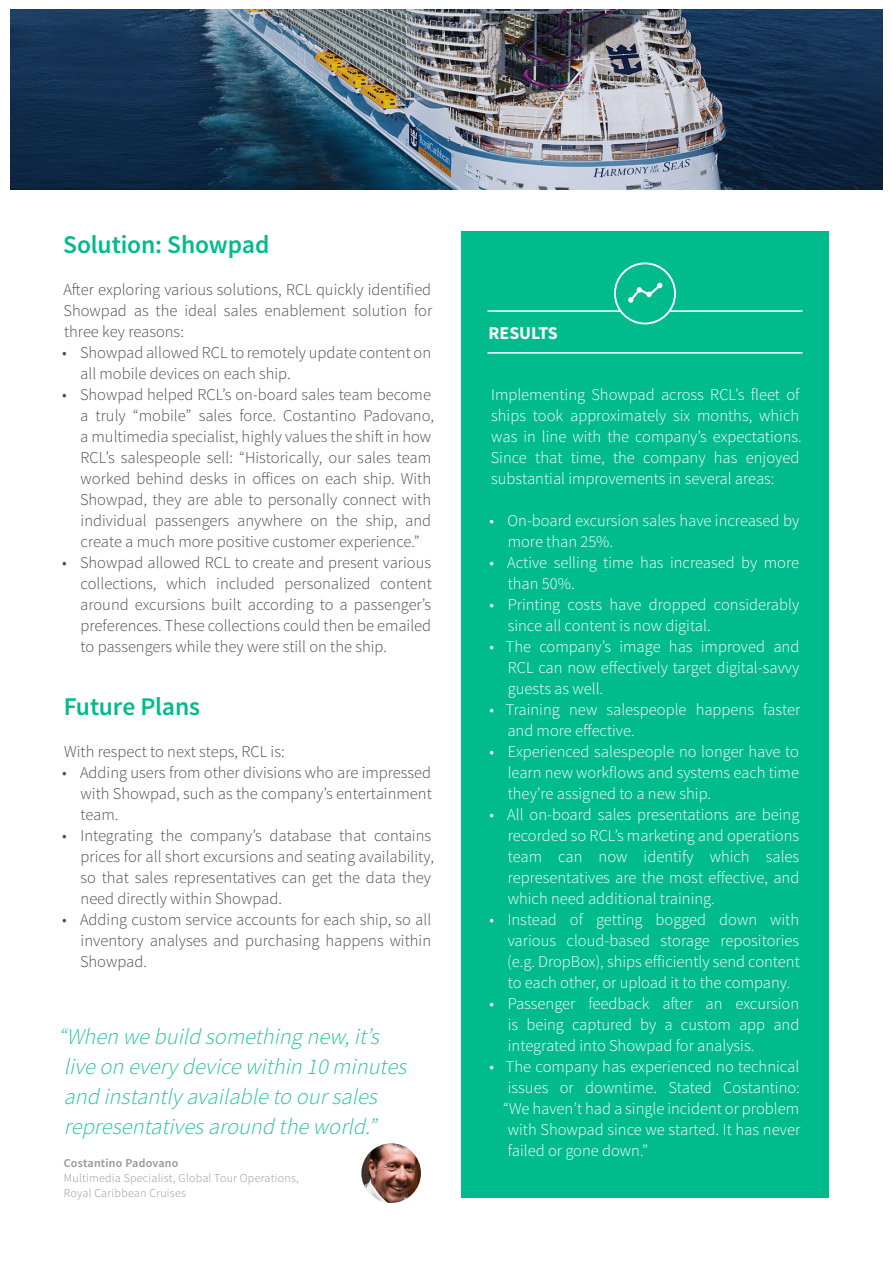
<style>
.page{position:relative;width:893px;height:1263px;background:#fff}
.page>*{position:absolute;margin:0;border:0;box-sizing:border-box;transform-origin:0 0}
.subtitles{font:600 25.5px "Source Sans Pro";letter-spacing:-.005em;color:#00bb8c}
.t1{font:italic 300 22.5px/30px "Source Sans Pro";color:#26c59d}
.subtitle{font:700 18px "Source Sans Pro";color:#fff}
.t2{font:300 16.5px/21px "Source Sans Pro";color:#fff;text-align:justify}
.t3{font:300 16.5px/21px "Source Sans Pro";color:#4b4c4d;text-align:justify}
.Quote_attribution{font:300 12px/15px "Source Sans Pro";letter-spacing:.02em;color:#939598}
.Quote_attribution-2{font:600 12px "Source Sans Pro";letter-spacing:.02em;color:#939598}
</style>
<div class="page">
<img style="left:361px;top:1143px;width:60px;height:60px;border-radius:30px">
<img style="left:10px;top:9px;width:873px;height:181px">
<div style="left:461px;top:232px;width:368px;height:966px;background:#00bb8c"></div>
<hr style="left:487px;top:310px;width:315px;height:2px;background:#fff">
<hr style="left:487px;top:352px;width:315px;height:2px;background:#fff">
<div style="left:615px;top:263px;width:60px;height:60px;background:#00bb8c;border-radius:50%"></div>
<div style="left:614px;top:262px;width:62px;height:62px;border:2px solid #fff;border-radius:50%"></div>
<svg style="left:628px;top:283px;width:34px;height:20px"></svg>
<p class="subtitles" style="left:63px;top:228px;width:208px">Solution: Showpad</p>
<p class="t3" style="left:64px;top:279px;width:370px">After exploring various solutions, RCL quickly identified Showpad as the ideal sales enablement solution for three key reasons:</p>
<p class="t3" style="left:80px;top:342px;width:352px;text-indent:-18px">• Showpad allowed RCL to remotely update content on all mobile devices on each ship.</p>
<p class="t3" style="left:80px;top:384px;width:355px;text-align:left;text-indent:-18px">• Showpad helped RCL’s on-board sales team become a truly “mobile” sales force. Costantino Padovano, a multimedia specialist, highly values the shift in how RCL’s salespeople sell: “Historically, our sales team worked behind desks in offices on each ship. With Showpad, they are able to personally connect with individual passengers anywhere on the ship, and create a much more positive customer experience.”</p>
<p class="t3" style="left:80px;top:552px;width:353px;text-indent:-18px">• Showpad allowed RCL to create and present various collections, which included personalized content around excursions built according to a passenger’s preferences. These collections could then be emailed to passengers while they were still on the ship.</p>
<p class="subtitles" style="left:64px;top:690px;width:138px">Future Plans</p>
<p class="t3" style="left:64px;top:741px;width:222px">With respect to next steps, RCL is:</p>
<p class="t3" style="left:81px;top:762px;width:353px;text-indent:-18px">• Adding users from other divisions who are impressed with Showpad, such as the company’s entertainment team.</p>
<p class="t3" style="left:81px;top:825px;width:355px;text-align:left;text-indent:-18px">• Integrating the company’s database that contains prices for all short excursions and seating availability, so that sales representatives can get the data they need directly within Showpad.</p>
<p class="t3" style="left:80px;top:909px;width:353px;text-indent:-18px">• Adding custom service accounts for each ship, so all inventory analyses and purchasing happens within Showpad.</p>
<p class="t1" style="left:58px;top:1022px;width:355px">“When webuild something new,it’s liveon everydevicewithin 10minutes and instantlyavailableto oursales representativesaround theworld.”</p>
<p class="Quote_attribution-2" style="left:64px;top:1155px;width:116px">Costantino Padovano</p>
<p class="Quote_attribution" style="left:64px;top:1170px;width:236px">Multimedia Specialist, Global Tour Operations,<br>Royal Caribbean Cruises</p>
<p class="subtitle" style="left:488px;top:321px;width:71px">RESULTS</p>
<p class="t2" style="left:491px;top:384px;width:312px;text-align:left">Implementing Showpad across RCL’s fleet of ships took approximately six months, which was in line with the company’s expectations.<br>Since that time, the company has enjoyed substantial improvements in several areas:</p>
<p class="t2" style="left:508px;top:510px;width:293px;text-indent:-18px">• On-board excursion sales have increased by more than 25%.</p>
<p class="t2" style="left:508px;top:552px;width:293px;text-indent:-18px">• Active selling time has increased by more than 50%.</p>
<p class="t2" style="left:508px;top:594px;width:293px;text-indent:-18px">• Printing costs have dropped considerably since all content is now digital.</p>
<p class="t2" style="left:508px;top:636px;width:293px;text-indent:-18px">• The company’s image has improved and RCL can now effectively target digital-savvy guests as well.</p>
<p class="t2" style="left:507px;top:699px;width:294px;text-indent:-18px">• Training new salespeople happens faster and more effective.</p>
<p class="t2" style="left:508px;top:741px;width:293px;text-indent:-18px">• Experienced salespeople no longer have to learn new workflows and systems each time they’re assigned to a new ship.</p>
<p class="t2" style="left:508px;top:804px;width:293px;text-indent:-18px">• All on-board sales presentations are being recorded so RCL’s marketing and operations team can now identify which sales representatives are the most effective, and which need additional training.</p>
<p class="t2" style="left:507px;top:909px;width:294px;text-indent:-18px">• Instead of getting bogged down with various cloud-based storage repositories (e.g. DropBox), ships efficiently send content to each other, or upload it to the company.</p>
<p class="t2" style="left:508px;top:993px;width:293px;text-indent:-18px">• Passenger feedback after an excursion is being captured by a custom app and integrated into Showpad for analysis.</p>
<p class="t2" style="left:503px;top:1056px;width:299px;text-indent:-14px">• The company has experienced no technical issues or downtime. Stated Costantino: “We haven’t had a single incident or problem with Showpad since we started. It has never failed or gone down.”</p>
</div>
